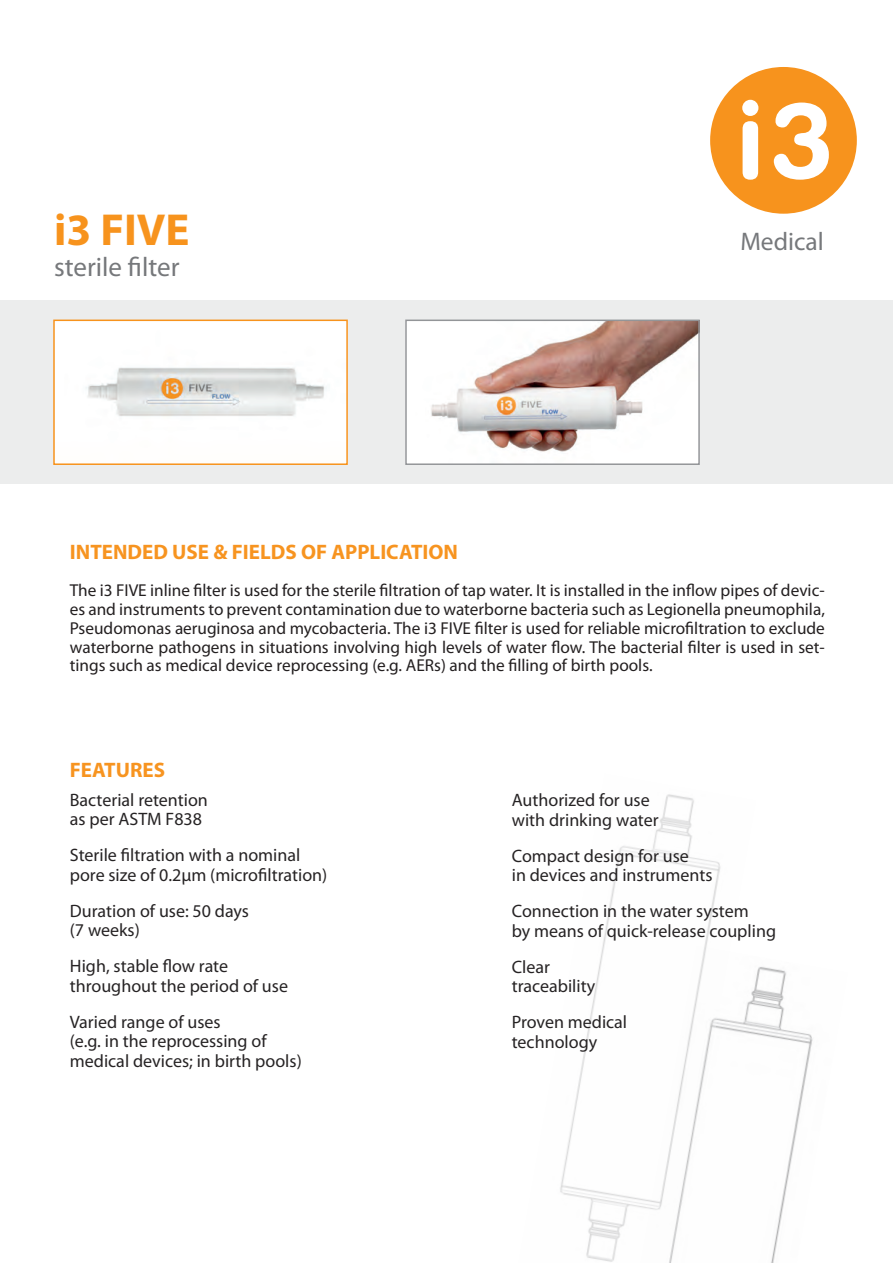
<style>
.page{position:relative;width:893px;height:1263px;background:#fff}
.page>*{position:absolute;margin:0;border:0;box-sizing:border-box;transform-origin:0 0}
.t1{font:700 45px "Myriad Pro";color:#f7931d}
.t2{font:27px "Myriad Pro";color:#76787b}
.t3{font:25.5px "Myriad Pro";color:#76787b}
.t4{font:700 21px "Myriad Pro";color:#f79420}
.t5{font:18px/19.5px "Myriad Pro";color:#262324}
.t6{font:17.25px/18.8px "Myriad Pro";color:#231f20;text-align:justify}
</style>
<div class="page">
<img style="left:756px;top:967px;width:57px;height:296px">
<img style="left:560px;top:794px;width:196px;height:469px">
<div style="left:0;top:300px;width:893px;height:183px;background:#eceded"></div>
<div style="left:710px;top:67px;width:147px;height:147px;background:#f7931d;border-radius:50%"></div>
<svg style="left:742px;top:100px;width:16px;height:80px"></svg>
<svg style="left:774px;top:103px;width:55px;height:77px"></svg>
<img style="left:56px;top:323px;width:289px;height:139px">
<div style="left:53px;top:320px;width:295px;height:145px;border:2px solid #f7931d"></div>
<img style="left:408px;top:323px;width:289px;height:139px">
<div style="left:405px;top:320px;width:295px;height:145px;border:2px solid #939598"></div>
<h1 class="t1" style="left:54px;top:200px;width:137px">i3 FIVE</h1>
<h2 class="t2" style="left:54px;top:250px;width:127px">sterile filter</h2>
<h3 class="t3" style="left:740px;top:226px;width:85px">Medical</h3>
<p class="t4" style="left:70px;top:538px;width:390px">INTENDED USE &amp; FIELDS OF APPLICATION</p>
<p class="t6" style="left:70px;top:581px;width:757px">The i3 FIVE inline filter is used for the sterile filtration of tap water. It is installed in the inflow pipes of devic&shy;es and instruments to prevent contamination due to waterborne bacteria such as Legionella pneumophila, Pseudomonas aeruginosa and mycobacteria. The i3 FIVE filter is used for reliable microfiltration to exclude waterborne pathogens in situations involving high levels of water flow. The bacterial filter is used in set&shy;tings such as medical device reprocessing (e.g. AERs) and the filling of birth pools.</p>
<p class="t4" style="left:70px;top:756px;width:97px">FEATURES</p>
<p class="t5" style="left:70px;top:790px;width:140px">Bacterial retention as per ASTM F838</p>
<p class="t5" style="left:70px;top:845px;width:259px">Sterile filtration with a nominal pore size of 0.2μm (microfiltration)</p>
<p class="t5" style="left:70px;top:901px;width:181px">Duration of use: 50 days (7 weeks)</p>
<p class="t5" style="left:70px;top:956px;width:220px">High, stable flow rate throughout the period of use</p>
<p class="t5" style="left:70px;top:1012px;width:233px">Varied range of uses<br>(e.g. in the reprocessing of medical devices; in birth pools)</p>
<p class="t5" style="left:512px;top:790px;width:148px">Authorized for use with drinking water</p>
<p class="t5" style="left:512px;top:845px;width:202px">Compact design for use<br>in devices and instruments</p>
<p class="t5" style="left:512px;top:901px;width:266px">Connection in the water system<br>by means of quick-release coupling</p>
<p class="t5" style="left:512px;top:956px;width:85px">Clear traceability</p>
<p class="t5" style="left:512px;top:1012px;width:117px">Proven medical technology</p>
</div>
